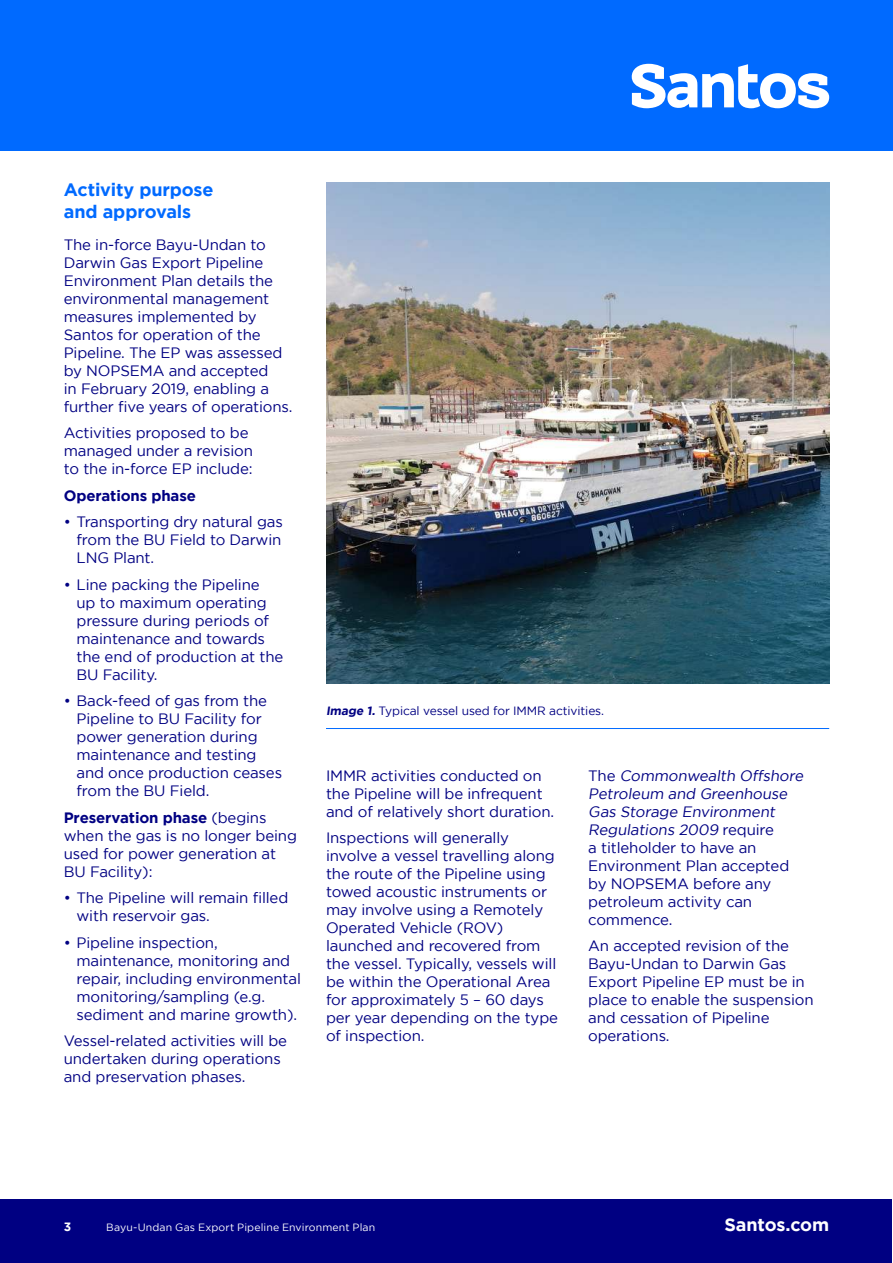
<style>
.page{position:relative;width:893px;height:1263px;background:#fff}
.page>*{position:absolute;margin:0;border:0;box-sizing:border-box;transform-origin:0 0}
.t1{font:700 18px/21.6px "Gotham";letter-spacing:-.01em;color:#006aff}
.t2{font:700 18px "Gotham";letter-spacing:-.01em;color:#fff}
.t3{font:15px/18px "Gotham";letter-spacing:-.01em;color:#000082}
.t4{font:700 15px "Gotham";letter-spacing:-.01em;color:#000082}
.t5{font:12px "Gotham";letter-spacing:-.01em;color:#000082}
.t6{font:700 12px "Gotham";color:#fff}
.t7{font:10.5px "Gotham";letter-spacing:.015em;color:#fff}
.s1{font-weight:700}
</style>
<div class="page">
<div style="left:0;top:0;width:893px;height:151px;background:#006aff"></div>
<div style="left:0;top:1199px;width:892px;height:64px;background:#000082"></div>
<svg style="left:632px;top:64px;width:197px;height:44px"></svg>
<img style="left:326px;top:183px;width:503px;height:501px">
<hr style="left:326px;top:728px;width:503px;height:1px;background:#006aff">
<p class="t1" style="left:64px;top:179px;width:151px">Activity purpose and approvals</p>
<p class="t3" style="left:64px;top:236px;width:230px">The in-force Bayu-Undan to<br>Darwin Gas Export Pipeline<br>Environment Plan details the environmental management measures implemented by<br>Santos for operation of the<br>Pipeline. The EP was assessed by NOPSEMA and accepted<br>in February 2019, enabling a further 昀椀ve years of operations.</p>
<p class="t3" style="left:64px;top:424px;width:191px">Activities proposed to be managed under a revision to the in-force EP include:</p>
<p class="t4" style="left:64px;top:489px;width:134px">Operations phase</p>
<p class="t3" style="left:77px;top:513px;width:208px;text-align:justify;text-indent:-13px">• Transporting dry natural gas from the BU Field to Darwin LNG Plant.</p>
<p class="t3" style="left:77px;top:576px;width:208px;text-indent:-13px">• Line packing the Pipeline<br>up to maximum operating pressure during periods of maintenance and towards the end of production at the<br>BU Facility.</p>
<p class="t3" style="left:77px;top:692px;width:207px;text-indent:-13px">• Back-feed of gas from the<br>Pipeline to BU Facility for power generation during maintenance and testing and once production ceases from the BU Field.</p>
<p class="t3" style="left:64px;top:809px;width:235px"><span class="s1">Preservation phase</span> (begins when the gas is no longer being used for power generation at<br>BU Facility):</p>
<p class="t3" style="left:77px;top:889px;width:213px;text-indent:-13px">• The Pipeline will remain 昀椀lled with reservoir gas.</p>
<p class="t3" style="left:77px;top:934px;width:226px;text-indent:-13px">• Pipeline inspection, maintenance, monitoring and repair, including environmental monitoring/sampling (e.g. sediment and marine growth).</p>
<p class="t3" style="left:64px;top:1032px;width:225px">Vessel-related activities will be undertaken during operations and preservation phases.</p>
<p class="t5" style="left:326px;top:706px;width:280px"><span class="s1">Image 1.</span> Typical vessel used for IMMR activities.</p>
<p class="t3" style="left:326px;top:767px;width:230px">IMMR activities conducted on the Pipeline will be infrequent and of relatively short duration.</p>
<p class="t3" style="left:326px;top:829px;width:234px">Inspections will generally involve a vessel travelling along the route of the Pipeline using towed acoustic instruments or may involve using a Remotely<br>Operated Vehicle (ROV) launched and recovered from the vessel. Typically, vessels will be within the Operational Area for approximately 5 – 60 days per year depending on the type of inspection.</p>
<p class="t3" style="left:588px;top:767px;width:219px">The Commonwealth Offshore<br>Petroleum and Greenhouse<br>Gas Storage Environment<br>Regulations 2009 require<br>a titleholder to have an<br>Environment Plan accepted by NOPSEMA before any petroleum activity can commence.</p>
<p class="t3" style="left:588px;top:937px;width:227px">An accepted revision of the<br>Bayu-Undan to Darwin Gas<br>Export Pipeline EP must be in place to enable the suspension and cessation of Pipeline operations.</p>
<p class="t6" style="left:64px;top:1221px;width:9px">3</p>
<p class="t7" style="left:106px;top:1223px;width:271px">Bayu-Undan Gas Export Pipeline Environment Plan</p>
<p class="t2" style="left:724px;top:1217px;width:106px">Santos.com</p>
</div>
